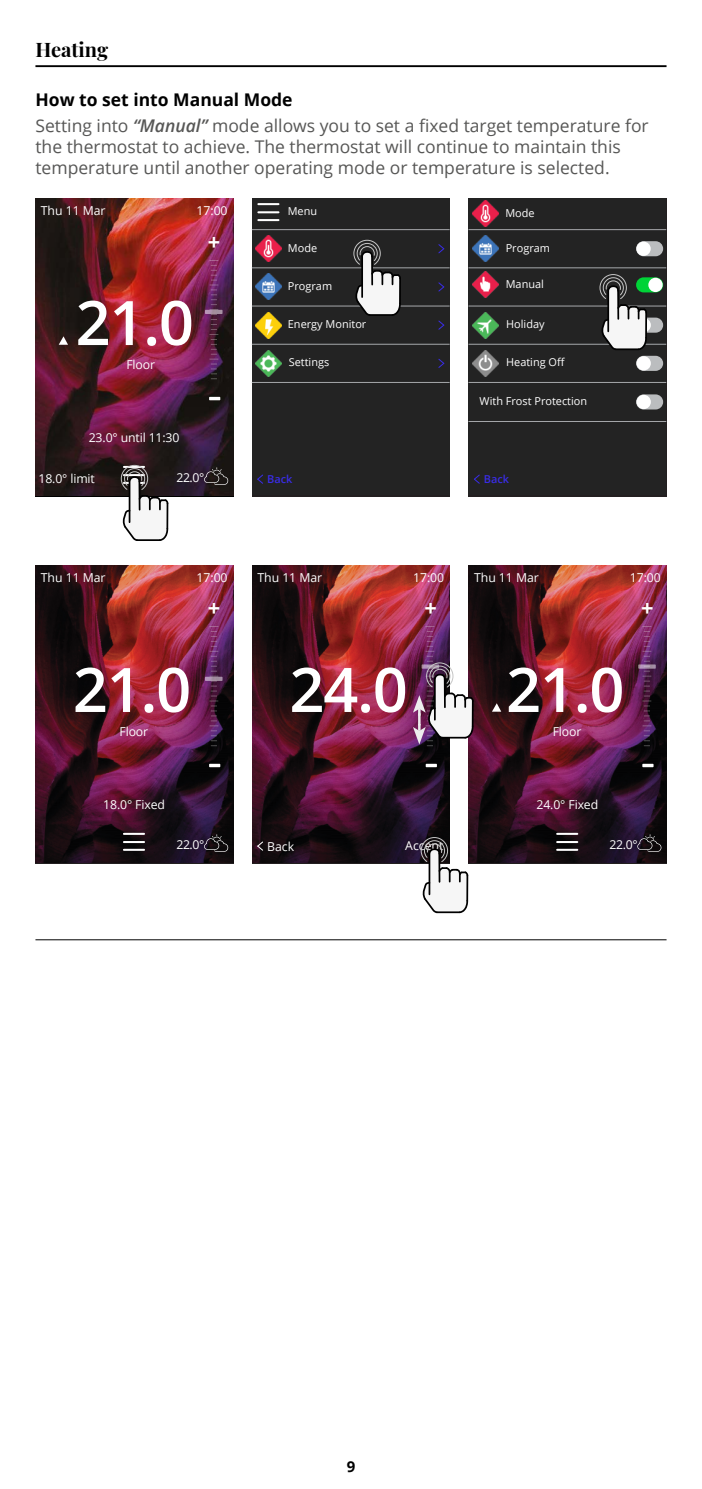
<style>
.page{position:relative;width:702px;height:1489px;background:#fff}
.page>*{position:absolute;margin:0;border:0;box-sizing:border-box;transform-origin:0 0}
.t1{font:600 61.25px "Open Sans";letter-spacing:-.02em;color:#fff}
.t2{font:700 21.75px "Open Sans";color:#fff}
.t3{font:700 20px "Playfair Display";color:#000}
.t4{font:17.5px/21px "Open Sans";color:#575756}
.t5{font:700 17.5px "Open Sans";color:#000}
.t6{font:700 15px "Open Sans";color:#000}
.t7{font:12.25px "Open Sans";letter-spacing:-.01em;color:#fff}
.t8{font:11px "Open Sans";color:#fff}
.t9{font:600 11px "Open Sans";color:#392ce5}
.s1{font-weight:600;font-style:italic}
</style>
<div class="page">
<hr style="left:35px;top:65px;width:631px;height:2px;background:#000">
<img style="left:35px;top:198px;width:198px;height:297px">
<svg style="left:59px;top:336px;width:9px;height:9px"></svg>
<svg style="left:209px;top:397px;width:11px;height:3px"></svg>
<svg style="left:205px;top:310px;width:17px;height:4px"></svg>
<svg style="left:204px;top:467px;width:24px;height:18px"></svg>
<img style="left:209px;top:260px;width:9px;height:120px">
<div style="left:252px;top:198px;width:197px;height:297px;background:#232323"></div>
<hr style="left:258px;top:219px;width:20px;height:2px;background:#fff">
<hr style="left:258px;top:211px;width:20px;height:2px;background:#fff">
<hr style="left:258px;top:203px;width:20px;height:2px;background:#fff">
<hr style="left:252px;top:229px;width:197px;height:1px;background:#a6a8ab">
<hr style="left:252px;top:267px;width:197px;height:1px;background:#a6a8ab">
<hr style="left:252px;top:305px;width:197px;height:1px;background:#a6a8ab">
<hr style="left:252px;top:344px;width:197px;height:1px;background:#a6a8ab">
<hr style="left:252px;top:382px;width:197px;height:1px;background:#a6a8ab">
<img style="left:255px;top:236px;width:26px;height:26px">
<img style="left:255px;top:274px;width:26px;height:26px">
<img style="left:255px;top:312px;width:26px;height:26px">
<img style="left:255px;top:350px;width:26px;height:26px">
<svg style="left:257px;top:474px;width:6px;height:10px"></svg>
<div style="left:468px;top:198px;width:198px;height:297px;background:#232323"></div>
<hr style="left:468px;top:229px;width:198px;height:1px;background:#a6a8ab">
<hr style="left:468px;top:267px;width:198px;height:1px;background:#a6a8ab">
<hr style="left:468px;top:305px;width:198px;height:1px;background:#a6a8ab">
<hr style="left:468px;top:344px;width:198px;height:1px;background:#a6a8ab">
<hr style="left:468px;top:382px;width:198px;height:1px;background:#a6a8ab">
<hr style="left:468px;top:421px;width:198px;height:1px;background:#a6a8ab">
<img style="left:472px;top:201px;width:26px;height:26px">
<img style="left:480px;top:236px;width:18px;height:26px">
<img style="left:480px;top:272px;width:18px;height:26px">
<img style="left:480px;top:350px;width:18px;height:26px">
<img style="left:480px;top:312px;width:18px;height:26px">
<div style="left:636px;top:241px;width:27px;height:15px;background:#bbbdbf;border-radius:8px"></div>
<div style="left:636px;top:241px;width:14px;height:15px;background:#fff;border-radius:50%"></div>
<svg style="left:636px;top:277px;width:27px;height:15px"></svg>
<div style="left:648px;top:278px;width:14px;height:14px;background:#fff;border-radius:50%"></div>
<div style="left:636px;top:317px;width:27px;height:16px;background:#bbbdbf;border-radius:8px"></div>
<div style="left:636px;top:318px;width:14px;height:14px;background:#fff;border-radius:50%"></div>
<div style="left:636px;top:356px;width:27px;height:15px;background:#bbbdbf;border-radius:8px"></div>
<div style="left:636px;top:356px;width:14px;height:14px;background:#fff;border-radius:50%"></div>
<div style="left:636px;top:394px;width:27px;height:15px;background:#bbbdbf;border-radius:8px"></div>
<div style="left:636px;top:395px;width:14px;height:14px;background:#fff;border-radius:50%"></div>
<img style="left:120px;top:65px;width:49px;height:876px">
<svg style="left:353px;top:65px;width:48px;height:432px"></svg>
<svg style="left:599px;top:65px;width:48px;height:432px"></svg>
<img style="left:35px;top:565px;width:198px;height:297px">
<svg style="left:209px;top:763px;width:11px;height:4px"></svg>
<svg style="left:205px;top:676px;width:17px;height:5px"></svg>
<hr style="left:124px;top:848px;width:20px;height:2px;background:#fff">
<hr style="left:124px;top:841px;width:20px;height:2px;background:#fff">
<hr style="left:124px;top:832px;width:20px;height:2px;background:#fff">
<svg style="left:204px;top:834px;width:24px;height:17px"></svg>
<img style="left:209px;top:627px;width:9px;height:120px">
<img style="left:480px;top:565px;width:186px;height:297px">
<svg style="left:642px;top:763px;width:11px;height:4px"></svg>
<hr style="left:557px;top:848px;width:20px;height:2px;background:#fff">
<hr style="left:557px;top:841px;width:20px;height:2px;background:#fff">
<hr style="left:557px;top:832px;width:20px;height:2px;background:#fff">
<svg style="left:637px;top:834px;width:24px;height:17px"></svg>
<img style="left:642px;top:627px;width:9px;height:120px">
<svg style="left:492px;top:703px;width:9px;height:8px"></svg>
<svg style="left:638px;top:664px;width:17px;height:4px"></svg>
<img style="left:252px;top:565px;width:161px;height:297px">
<svg style="left:256px;top:840px;width:8px;height:11px"></svg>
<hr style="left:35px;top:939px;width:631px;height:1px;background:#000">
<svg style="left:413px;top:226px;width:67px;height:715px"></svg>
<p class="t3" style="left:35px;top:34px;width:74px">Heating</p>
<p class="t5" style="left:35px;top:87px;width:259px">How to set into Manual Mode</p>
<p class="t4" style="left:35px;top:115px;width:614px">Setting into <span class="s1">“Manual”</span> mode allows you to set a fixed target temperature for the thermostat to achieve. The thermostat will continue to maintain this temperature until another operating mode or temperature is selected.</p>
<p class="t7" style="left:41px;top:202px;width:66px">Thu 11 Mar</p>
<p class="t7" style="left:196px;top:202px;width:33px">17:00</p>
<p class="t8" style="left:288px;top:204px;width:31px">Menu</p>
<p class="t8" style="left:288px;top:240px;width:31px">Mode</p>
<p class="t8" style="left:288px;top:278px;width:46px">Program</p>
<p class="t8" style="left:288px;top:317px;width:80px">Energy Monitor</p>
<p class="t8" style="left:289px;top:355px;width:42px">Settings</p>
<p class="t8" style="left:505px;top:205px;width:31px">Mode</p>
<p class="t8" style="left:505px;top:240px;width:46px">Program</p>
<p class="t8" style="left:505px;top:276px;width:40px">Manual</p>
<p class="t2" style="left:208px;top:226px;width:14px">+</p>
<p class="t1" style="left:76px;top:281px;width:120px">21.0</p>
<p class="t8" style="left:506px;top:317px;width:40px">Holiday</p>
<p class="t8" style="left:506px;top:355px;width:60px">Heating Off</p>
<p class="t8" style="left:479px;top:393px;width:109px">With Frost Protection</p>
<p class="t7" style="left:126px;top:356px;width:30px">Floor</p>
<p class="t7" style="left:89px;top:429px;width:92px">23.0° until 11:30</p>
<p class="t7" style="left:38px;top:470px;width:58px">18.0° limit</p>
<p class="t7" style="left:176px;top:469px;width:30px">22.0°</p>
<p class="t9" style="left:267px;top:471px;width:27px">Back</p>
<p class="t9" style="left:484px;top:471px;width:27px">Back</p>
<p class="t7" style="left:41px;top:568px;width:66px">Thu 11 Mar</p>
<p class="t7" style="left:196px;top:568px;width:33px">17:00</p>
<p class="t2" style="left:208px;top:593px;width:14px">+</p>
<p class="t7" style="left:257px;top:568px;width:66px">Thu 11 Mar</p>
<p class="t7" style="left:413px;top:568px;width:33px">17:00</p>
<p class="t2" style="left:424px;top:593px;width:14px">+</p>
<p class="t7" style="left:474px;top:568px;width:66px">Thu 11 Mar</p>
<p class="t7" style="left:629px;top:568px;width:33px">17:00</p>
<p class="t2" style="left:641px;top:593px;width:14px">+</p>
<p class="t1" style="left:73px;top:647px;width:120px">21.0</p>
<p class="t1" style="left:289px;top:647px;width:120px">24.0</p>
<p class="t1" style="left:506px;top:647px;width:120px">21.0</p>
<p class="t7" style="left:119px;top:723px;width:30px">Floor</p>
<p class="t7" style="left:552px;top:723px;width:30px">Floor</p>
<p class="t7" style="left:103px;top:795px;width:63px">18.0° Fixed</p>
<p class="t7" style="left:536px;top:795px;width:63px">24.0° Fixed</p>
<p class="t7" style="left:176px;top:836px;width:30px">22.0°</p>
<p class="t7" style="left:267px;top:837px;width:29px">Back</p>
<p class="t7" style="left:405px;top:836px;width:40px">Accept</p>
<p class="t7" style="left:609px;top:836px;width:30px">22.0°</p>
<p class="t6" style="left:347px;top:1455px;width:10px">9</p>
</div>
